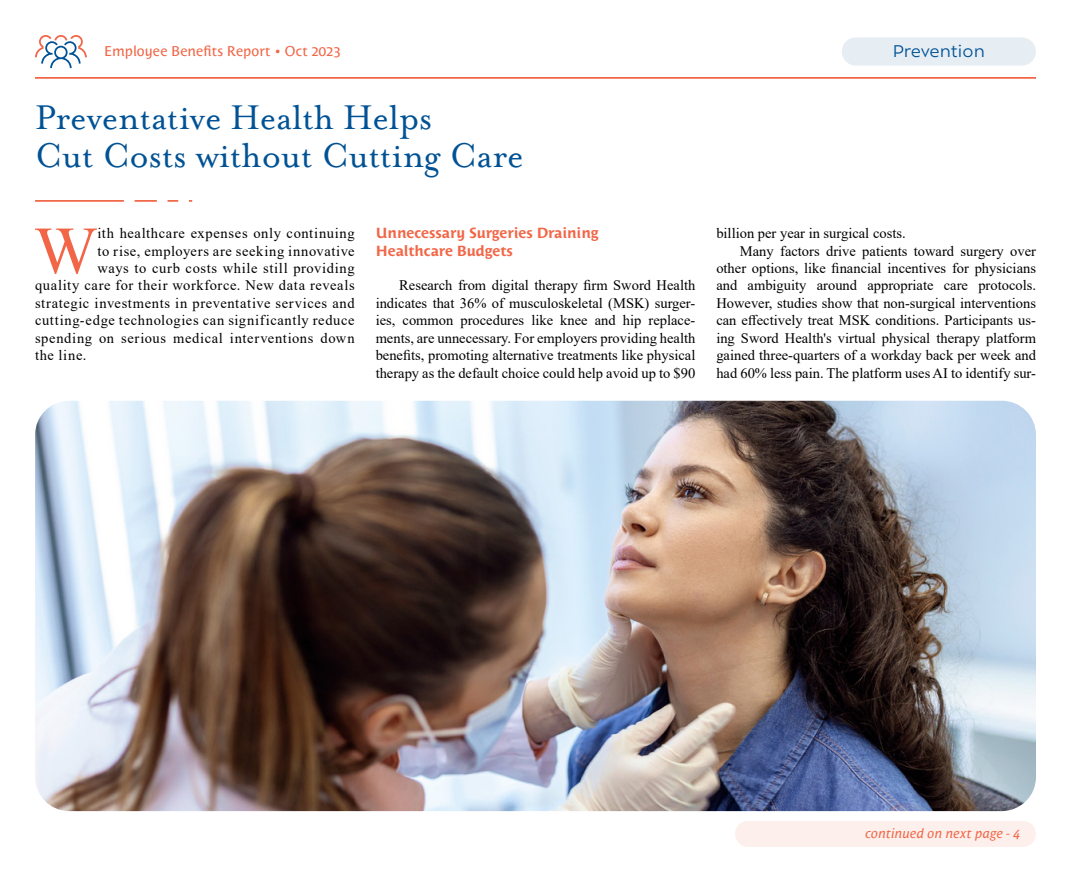
<style>
.page{position:relative;width:1071px;height:882px;background:#fff}
.page>*{position:absolute;margin:0;border:0;box-sizing:border-box;transform-origin:0 0}
.t1{font:67.2px "Times New Roman";color:#f26647}
.t2{font:39.38px/37.8px "Mrs Eaves OT";color:#005295}
.t3{font:15.75px "Ofelia Text";color:#005295}
.t4{font:14.53px/17.5px "Times New Roman";color:#000;text-align:justify}
.t5{font:14.53px "Times New Roman";letter-spacing:.04em;color:#000}
.t6{font:14.53px "Times New Roman";letter-spacing:.045em;color:#000}
.t7{font:700 14.53px/17.7px "Costa Std";color:#f26647}
.t8{font:14px "Costa Std";letter-spacing:.005em;color:#f26647}
.t9{font:italic 13.12px "Costa Std";letter-spacing:.01em;color:#f26647}
</style>
<div class="page">
<hr style="left:35px;top:200px;width:89px;height:2px;background:#f26647">
<hr style="left:135px;top:200px;width:22px;height:2px;background:#f26647">
<svg style="left:168px;top:200px;width:10px;height:2px"></svg>
<img style="left:35px;top:401px;width:1001px;height:410px">
<div style="left:842px;top:37px;width:194px;height:29px;background:#e6eef4;border-radius:14px"></div>
<svg style="left:35px;top:35px;width:52px;height:33px"></svg>
<hr style="left:35px;top:77px;width:1001px;height:2px;background:#f26647">
<div style="left:735px;top:821px;width:301px;height:26px;background:#fdf0ec;border-radius:13px"></div>
<p class="t8" style="left:104px;top:43px;width:238px">Employee Benefits Report • Oct 2023</p>
<p class="t3" style="left:893px;top:40px;width:94px">Prevention</p>
<h2 class="t2" style="left:35px;top:98px;width:490px">Preventative Health Helps<br>Cut Costs without Cutting Care</h2>
<h1 class="t1" style="left:34px;top:203px;width:65px">W</h1>
<p class="t6" style="left:98px;top:223px;width:259px">ith healthcare expenses only continuing</p>
<p class="t5" style="left:98px;top:240px;width:259px">to rise, employers are seeking innovative</p>
<p class="t5" style="left:98px;top:258px;width:259px">ways to curb costs while still providing</p>
<p class="t5" style="left:35px;top:275px;width:321px">quality care for their workforce. New data reveals</p>
<p class="t5" style="left:35px;top:293px;width:321px">strategic investments in preventative services and</p>
<p class="t5" style="left:35px;top:310px;width:321px">cutting-edge technologies can significantly reduce</p>
<p class="t6" style="left:35px;top:328px;width:321px">spending on serious medical interventions down</p>
<p class="t4" style="left:35px;top:346px;width:53px">the line.</p>
<p class="t7" style="left:376px;top:224px;width:224px">Unnecessary Surgeries Draining<br>Healthcare Budgets</p>
<p class="t4" style="left:376px;top:276px;width:321px;text-indent:24px">Research from digital therapy firm Sword Health indicates that 36% of musculoskeletal (MSK) surger&shy;ies, common procedures like knee and hip replace&shy;ments, are unnecessary. For employers providing health benefits, promoting alternative treatments like physical therapy as the default choice could help avoid up to $90</p>
<p class="t4" style="left:716px;top:224px;width:191px">billion per year in surgical costs.</p>
<p class="t4" style="left:740px;top:242px;width:298px">Many factors drive patients toward surgery over</p>
<p class="t4" style="left:716px;top:259px;width:321px">other options, like financial incentives for physicians</p>
<p class="t4" style="left:716px;top:276px;width:321px">and ambiguity around appropriate care protocols.</p>
<p class="t4" style="left:716px;top:294px;width:321px">However, studies show that non-surgical interventions</p>
<p class="t4" style="left:716px;top:311px;width:321px">can effectively treat MSK conditions. Participants us-</p>
<p class="t4" style="left:716px;top:329px;width:321px">ing Sword Health's virtual physical therapy platform</p>
<p class="t4" style="left:716px;top:346px;width:321px">gained three-quarters of a workday back per week and</p>
<p class="t4" style="left:716px;top:364px;width:321px">had 60% less pain. The platform uses AI to identify sur-</p>
<p class="t9" style="left:865px;top:826px;width:156px">continued on next page - 4</p>
</div>
